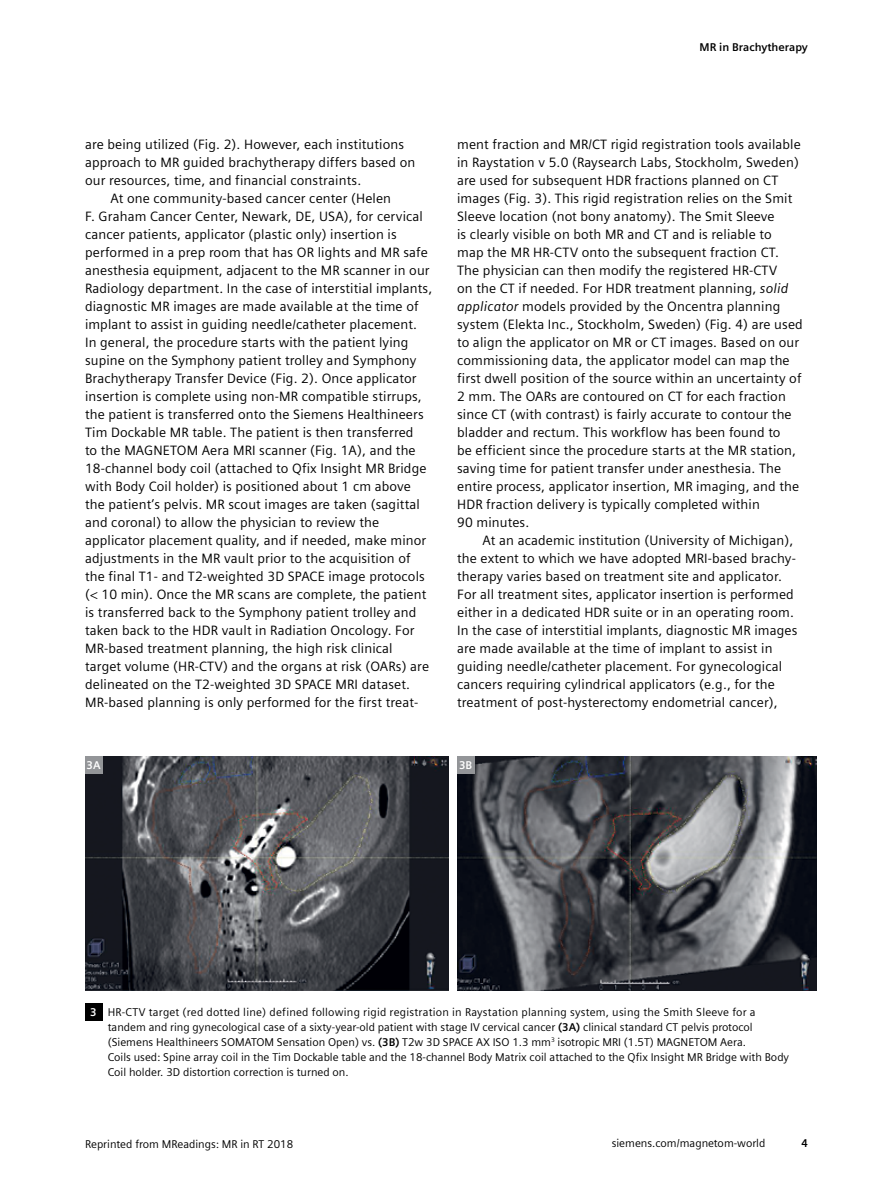
<style>
.page{position:relative;width:893px;height:1191px;background:#fff}
.page>*{position:absolute;margin:0;border:0;box-sizing:border-box;transform-origin:0 0}
.t1{font:13.5px/18px "Siemens Sans";letter-spacing:.01em;color:#000}
.t2{font:11.25px/15px "Siemens Sans";color:#000}
.t3{font:700 11.25px "Siemens Sans";color:#000}
.t4{font:700 11.25px "Siemens Sans";color:#fff}
.s1{font-style:italic}
.s2{font-weight:700;color:#fff}
.s3{font-weight:700}
</style>
<div class="page">
<img style="left:85px;top:756px;width:364px;height:234px">
<img style="left:457px;top:756px;width:359px;height:234px">
<div style="left:85px;top:756px;width:17px;height:17px;background:#939598"></div>
<div style="left:457px;top:756px;width:17px;height:17px;background:#939598"></div>
<div style="left:85px;top:1003px;width:17px;height:17px;background:#000"></div>
<p class="t3" style="left:700px;top:41px;width:110px">MR in Brachytherapy</p>
<p class="t1" style="left:85px;top:136px;width:321px">are being utilized (Fig. 2). However, each institutions</p>
<p class="t1" style="left:85px;top:154px;width:332px">approach to MR guided brachytherapy differs based on</p>
<p class="t1" style="left:85px;top:172px;width:278px">our resources, time, and financial constraints.</p>
<p class="t1" style="left:111px;top:190px;width:282px">At one community-based cancer center (Helen</p>
<p class="t1" style="left:85px;top:208px;width:339px">F. Graham Cancer Center, Newark, DE, USA), for cervical</p>
<p class="t1" style="left:85px;top:226px;width:313px">cancer patients, applicator (plastic only) insertion is</p>
<p class="t1" style="left:85px;top:244px;width:344px">performed in a prep room that has OR lights and MR safe</p>
<p class="t1" style="left:85px;top:262px;width:346px">anesthesia equipment, adjacent to the MR scanner in our</p>
<p class="t1" style="left:85px;top:280px;width:349px">Radiology department. In the case of interstitial implants,</p>
<p class="t1" style="left:85px;top:298px;width:335px">diagnostic MR images are made available at the time of</p>
<p class="t1" style="left:85px;top:316px;width:334px">implant to assist in guiding needle/catheter placement.</p>
<p class="t1" style="left:85px;top:334px;width:325px">In general, the procedure starts with the patient lying</p>
<p class="t1" style="left:85px;top:352px;width:333px">supine on the Symphony patient trolley and Symphony</p>
<p class="t1" style="left:85px;top:370px;width:333px">Brachytherapy Transfer Device (Fig. 2). Once applicator</p>
<p class="t1" style="left:85px;top:388px;width:338px">insertion is complete using non-MR compatible stirrups,</p>
<p class="t1" style="left:85px;top:406px;width:340px">the patient is transferred onto the Siemens Healthineers</p>
<p class="t1" style="left:85px;top:424px;width:330px">Tim Dockable MR table. The patient is then transferred</p>
<p class="t1" style="left:85px;top:442px;width:332px">to the MAGNETOM Aera MRI scanner (Fig. 1A), and the</p>
<p class="t1" style="left:85px;top:460px;width:343px">18-channel body coil (attached to Qfix Insight MR Bridge</p>
<p class="t1" style="left:85px;top:478px;width:327px">with Body Coil holder) is positioned about 1 cm above</p>
<p class="t1" style="left:85px;top:496px;width:336px">the patient’s pelvis. MR scout images are taken (sagittal</p>
<p class="t1" style="left:85px;top:514px;width:296px">and coronal) to allow the physician to review the</p>
<p class="t1" style="left:85px;top:532px;width:343px">applicator placement quality, and if needed, make minor</p>
<p class="t1" style="left:85px;top:550px;width:327px">adjustments in the MR vault prior to the acquisition of</p>
<p class="t1" style="left:85px;top:568px;width:341px">the final T1- and T2-weighted 3D SPACE image protocols</p>
<p class="t1" style="left:85px;top:586px;width:343px">(&lt; 10 min). Once the MR scans are complete, the patient</p>
<p class="t1" style="left:85px;top:604px;width:333px">is transferred back to the Symphony patient trolley and</p>
<p class="t1" style="left:85px;top:622px;width:331px">taken back to the HDR vault in Radiation Oncology. For</p>
<p class="t1" style="left:85px;top:640px;width:309px">MR-based treatment planning, the high risk clinical</p>
<p class="t1" style="left:85px;top:658px;width:346px">target volume (HR-CTV) and the organs at risk (OARs) are</p>
<p class="t1" style="left:85px;top:676px;width:326px">delineated on the T2-weighted 3D SPACE MRI dataset.</p>
<p class="t1" style="left:85px;top:694px;width:335px">MR-based planning is only performed for the first treat-</p>
<p class="t1" style="left:457px;top:136px;width:347px">ment fraction and MR/CT rigid registration tools available in Raystation v 5.0 (Raysearch Labs, Stockholm, Sweden) are used for subsequent HDR fractions planned on CT images (Fig. 3). This rigid registration relies on the Smit Sleeve location (not bony anatomy). The Smit Sleeve<br>is clearly visible on both MR and CT and is reliable to<br>map the MR HR-CTV onto the subsequent fraction CT.<br>The physician can then modify the registered HR-CTV<br>on the CT if needed. For HDR treatment planning, <span class="s1">solid applicator</span> models provided by the Oncentra planning system (Elekta Inc., Stockholm, Sweden) (Fig. 4) are used to align the applicator on MR or CT images. Based on our commissioning data, the applicator model can map the first dwell position of the source within an uncertainty of 2 mm. The OARs are contoured on CT for each fraction since CT (with contrast) is fairly accurate to contour the bladder and rectum. This workflow has been found to<br>be efficient since the procedure starts at the MR station, saving time for patient transfer under anesthesia. The entire process, applicator insertion, MR imaging, and the HDR fraction delivery is typically completed within<br>90 minutes.</p>
<p class="t1" style="left:457px;top:531px;width:342px;text-indent:26px">At an academic institution (University of Michigan), the extent to which we have adopted MRI-based brachy&shy;therapy varies based on treatment site and applicator.<br>For all treatment sites, applicator insertion is performed either in a dedicated HDR suite or in an operating room.<br>In the case of interstitial implants, diagnostic MR images are made available at the time of implant to assist in guiding needle/catheter placement. For gynecological cancers requiring cylindrical applicators (e.g., for the treatment of post-hysterectomy endometrial cancer),</p>
<p class="t4" style="left:87px;top:758px;width:16px">3A</p>
<p class="t4" style="left:459px;top:758px;width:15px">3B</p>
<p class="t2" style="left:108px;top:1004px;width:683px;text-indent:-17px"><span class="s2">3</span> HR-CTV target (red dotted line) defined following rigid registration in Raystation planning system, using the Smith Sleeve for a tandem and ring gynecological case of a sixty-year-old patient with stage IV cervical cancer <span class="s3">(3A)</span> clinical standard CT pelvis protocol (Siemens Healthineers SOMATOM Sensation Open) vs. <span class="s3">(3B)</span> T2w 3D SPACE AX ISO 1.3 mm<sup>3</sup> isotropic MRI (1.5T) MAGNETOM Aera.<br>Coils used: Spine array coil in the Tim Dockable table and the 18-channel Body Matrix coil attached to the Qfix Insight MR Bridge with Body Coil holder. 3D distortion correction is turned on.</p>
<p class="t2" style="left:85px;top:1136px;width:210px">Reprinted from MReadings: MR in RT 2018</p>
<p class="t2" style="left:612px;top:1136px;width:155px">siemens.com/magnetom-world</p>
<p class="t3" style="left:801px;top:1137px;width:8px">4</p>
</div>
